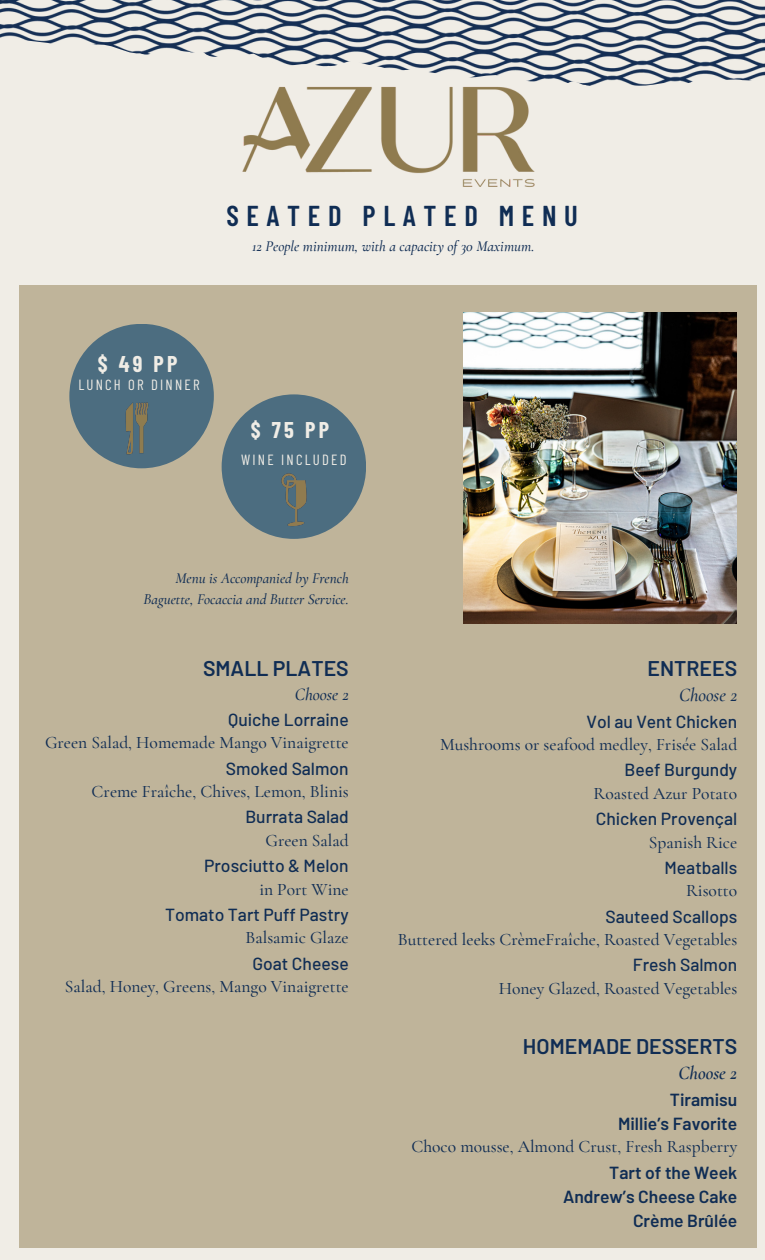
<style>
.page{position:relative;width:765px;height:1260px;background:#f0ede6}
.page>*{position:absolute;margin:0;border:0;box-sizing:border-box;transform-origin:0 0}
.t1{font:600 28.75px "Barlow Condensed";letter-spacing:.265em;color:#102d54}
.t2{font:700 22.25px "Barlow Condensed";letter-spacing:.15em;color:#f0ede6}
.t3{font:600 21.25px "Barlow";color:#102d54}
.t4{font:italic 500 18.88px "Cormorant Garamond";color:#102d54}
.t5{font:italic 600 18.88px "Cormorant Garamond";color:#102d54}
.t6{font:500 17.5px "Cormorant Garamond";color:#102d54}
.t7{font:500 17.5px "Barlow";color:#102d54}
.t8{font:600 17.5px "Barlow";color:#102d54}
.t9{font:italic 500 17.5px "Cormorant Garamond";color:#102d54}
.t10{font:italic 500 15px/20.6px "Cormorant Garamond";color:#102d54;text-align:right}
.t11{font:14.75px "Barlow Condensed";letter-spacing:.15em;color:#f0ede6}
</style>
<div class="page">
<img style="left:0;top:0;width:765px;height:86px">
<div style="left:20px;top:285px;width:737px;height:963px;background:#bfb49a"></div>
<div style="left:69px;top:324px;width:145px;height:144px;background:#4c6d80;border-radius:50%"></div>
<img style="left:125px;top:402px;width:24px;height:53px">
<div style="left:222px;top:394px;width:144px;height:145px;background:#4c6d80;border-radius:50%"></div>
<img style="left:281px;top:474px;width:26px;height:53px">
<img style="left:239px;top:84px;width:299px;height:103px">
<img style="left:463px;top:313px;width:274px;height:311px">
<p class="t1" style="left:226px;top:197px;width:353px">SEATED PLATED MENU</p>
<p class="t2" style="left:98px;top:350px;width:81px">$ 49 PP</p>
<p class="t11" style="left:78px;top:375px;width:123px">LUNCH OR DINNER</p>
<p class="t10" style="left:252px;top:236px;width:284px">12 People minimum, with a capacity of 30 Maximum.</p>
<p class="t2" style="left:251px;top:416px;width:80px">$ 75 PP</p>
<p class="t11" style="left:241px;top:450px;width:107px">WINE INCLUDED</p>
<p class="t10" style="left:143px;top:568px;width:207px">Menu is Accompanied by French<br>Baguette, Focaccia and Butter Service.</p>
<p class="t3" style="left:203px;top:655px;width:147px">SMALL PLATES</p>
<p class="t9" style="left:295px;top:683px;width:56px">Choose 2</p>
<p class="t7" style="left:228px;top:708px;width:122px">Quiche Lorraine</p>
<p class="t6" style="left:45px;top:732px;width:305px">Green Salad, Homemade Mango Vinaigrette</p>
<p class="t7" style="left:226px;top:757px;width:124px">Smoked Salmon</p>
<p class="t6" style="left:92px;top:781px;width:259px">Creme Fraîche, Chives, Lemon, Blinis</p>
<p class="t7" style="left:245px;top:806px;width:105px">Burrata Salad</p>
<p class="t6" style="left:266px;top:830px;width:85px">Green Salad</p>
<p class="t7" style="left:204px;top:855px;width:146px">Prosciutto &amp; Melon</p>
<p class="t6" style="left:259px;top:878px;width:91px">in Port Wine</p>
<p class="t7" style="left:165px;top:903px;width:185px">Tomato Tart Puff Pastry</p>
<p class="t6" style="left:246px;top:927px;width:105px">Balsamic Glaze</p>
<p class="t7" style="left:253px;top:952px;width:98px">Goat Cheese</p>
<p class="t6" style="left:65px;top:976px;width:285px">Salad, Honey, Greens, Mango Vinaigrette</p>
<p class="t3" style="left:648px;top:655px;width:91px">ENTREES</p>
<p class="t4" style="left:679px;top:684px;width:60px">Choose 2</p>
<p class="t7" style="left:587px;top:710px;width:152px">Vol au Vent Chicken</p>
<p class="t6" style="left:440px;top:734px;width:299px">Mushrooms or seafood medley, Frisée Salad</p>
<p class="t7" style="left:625px;top:759px;width:114px">Beef Burgundy</p>
<p class="t6" style="left:594px;top:783px;width:145px">Roasted Azur Potato</p>
<p class="t7" style="left:596px;top:808px;width:143px">Chicken Provençal</p>
<p class="t6" style="left:649px;top:832px;width:90px">Spanish Rice</p>
<p class="t7" style="left:665px;top:856px;width:74px">Meatballs</p>
<p class="t6" style="left:686px;top:880px;width:53px">Risotto</p>
<p class="t7" style="left:605px;top:905px;width:133px">Sauteed Scallops</p>
<p class="t6" style="left:398px;top:929px;width:341px">Buttered leeks CrèmeFraîche, Roasted Vegetables</p>
<p class="t7" style="left:633px;top:954px;width:106px">Fresh Salmon</p>
<p class="t6" style="left:499px;top:978px;width:240px">Honey Glazed, Roasted Vegetables</p>
<p class="t3" style="left:523px;top:1033px;width:216px">HOMEMADE DESSERTS</p>
<p class="t5" style="left:679px;top:1062px;width:60px">Choose 2</p>
<p class="t8" style="left:670px;top:1088px;width:69px">Tiramisu</p>
<p class="t8" style="left:618px;top:1112px;width:121px">Millie’s Favorite</p>
<p class="t6" style="left:412px;top:1136px;width:327px">Choco mousse, Almond Crust, Fresh Raspberry</p>
<p class="t8" style="left:609px;top:1161px;width:129px">Tart of the Week</p>
<p class="t8" style="left:563px;top:1186px;width:176px">Andrew’s Cheese Cake</p>
<p class="t8" style="left:633px;top:1210px;width:106px">Crème Brûlée</p>
</div>
